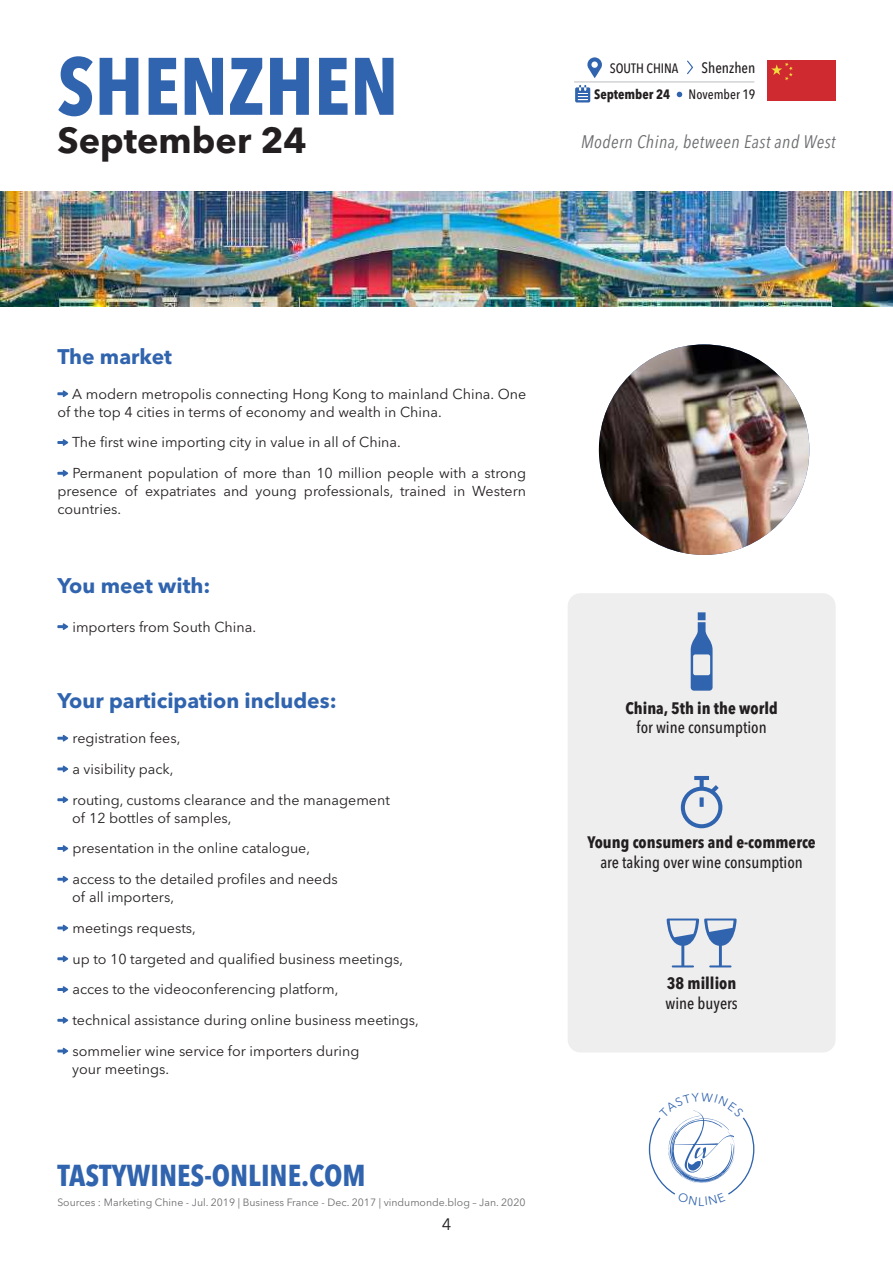
<style>
.page{position:relative;width:893px;height:1263px;background:#fff}
.page>*{position:absolute;margin:0;border:0;box-sizing:border-box;transform-origin:0 0}
.t1{font:700 condensed 80.55px "Avenir Next LT Pro";color:#3164ae}
.t2{font:700 36px "Avenir Next LT Pro";color:#231f20}
.t3{font:700 condensed 30px "Avenir Next LT Pro";color:#3164ae}
.t4{font:700 21px "Avenir Next LT Pro";color:#3164ae}
.t5{font:italic condensed 18px "Avenir Next LT Pro";letter-spacing:.025em;color:#6c6d70}
.t6{font:500 condensed 16.5px "Avenir Next LT Pro";color:#231f20}
.t7{font:700 condensed 16.5px "Avenir Next LT Pro";color:#231f20}
.t8{font:16.5px "Avenir Next LT Pro";color:#231f20}
.t9{font:500 condensed 15px "Avenir Next LT Pro";color:#231f20}
.t10{font:14.25px/30.8px "Avenir Next LT Pro";color:#231f20}
.t11{font:500 condensed 13.5px "Avenir Next LT Pro";color:#231f20}
.t12{font:700 condensed 13.5px "Avenir Next LT Pro";color:#231f20}
.t13{font:10.5px "Avenir Next LT Pro";color:#6c6d70}
</style>
<div class="page">
<div style="left:568px;top:593px;width:268px;height:459px;background:#eeeeef;border-radius:13px"></div>
<img style="left:0;top:191px;width:893px;height:115px">
<div style="left:767px;top:60px;width:69px;height:41px;background:#cf2a30"></div>
<svg style="left:771px;top:63px;width:22px;height:18px"></svg>
<svg style="left:687px;top:60px;width:6px;height:15px"></svg>
<svg style="left:677px;top:92px;width:5px;height:5px"></svg>
<hr style="left:574px;top:81px;width:180px;height:2px;background:#d1d2d4">
<svg style="left:587px;top:57px;width:15px;height:21px"></svg>
<svg style="left:575px;top:85px;width:15px;height:17px"></svg>
<svg style="left:691px;top:612px;width:22px;height:79px"></svg>
<svg style="left:667px;top:918px;width:70px;height:49px"></svg>
<svg style="left:681px;top:776px;width:41px;height:52px"></svg>
<svg style="left:700px;top:797px;width:4px;height:10px"></svg>
<svg style="left:57px;top:390px;width:11px;height:7px"></svg>
<svg style="left:57px;top:439px;width:11px;height:7px"></svg>
<svg style="left:57px;top:470px;width:11px;height:7px"></svg>
<svg style="left:57px;top:623px;width:11px;height:7px"></svg>
<img style="left:599px;top:344px;width:210px;height:211px;border-radius:105px">
<svg style="left:57px;top:735px;width:11px;height:7px"></svg>
<svg style="left:57px;top:765px;width:11px;height:7px"></svg>
<svg style="left:57px;top:796px;width:11px;height:7px"></svg>
<svg style="left:57px;top:845px;width:11px;height:7px"></svg>
<svg style="left:57px;top:876px;width:11px;height:7px"></svg>
<svg style="left:57px;top:924px;width:11px;height:7px"></svg>
<svg style="left:57px;top:955px;width:11px;height:7px"></svg>
<svg style="left:57px;top:986px;width:11px;height:7px"></svg>
<svg style="left:57px;top:1017px;width:11px;height:7px"></svg>
<svg style="left:57px;top:1047px;width:11px;height:8px"></svg>
<svg style="left:648px;top:1110px;width:107px;height:85px"></svg>
<h1 class="t1" style="left:57px;top:37px;width:343px">SHENZHEN</h1>
<h2 class="t2" style="left:57px;top:118px;width:251px">September 24</h2>
<p class="t11" style="left:610px;top:60px;width:70px">SOUTH CHINA</p>
<p class="t9" style="left:701px;top:58px;width:55px">Shenzhen</p>
<p class="t12" style="left:594px;top:86px;width:78px">September 24</p>
<p class="t11" style="left:689px;top:86px;width:68px">November 19</p>
<p class="t5" style="left:581px;top:130px;width:256px">Modern China, between East and West</p>
<h3 class="t4" style="left:57px;top:343px;width:116px">The market</h3>
<p class="t10" style="left:57px;top:385px;width:470px;line-height:18px;text-indent:15px">A modern metropolis connecting Hong Kong to mainland China. One of the top 4 cities in terms of economy and wealth in China.</p>
<p class="t10" style="left:72px;top:427px;width:456px">The first wine importing city in value in all of China.<br>Permanent population of more than 10 million people with a strong</p>
<p class="t10" style="left:57px;top:482px;width:470px;line-height:18px">presence of expatriates and young professionals, trained in Western countries.</p>
<h3 class="t4" style="left:57px;top:573px;width:155px">You meet with:</h3>
<p class="t10" style="left:72px;top:611px;width:185px">importers from South China.</p>
<h3 class="t4" style="left:57px;top:688px;width:281px">Your participation includes:</h3>
<p class="t10" style="left:72px;top:723px;width:319px">registration fees,<br>a visibility pack,<br>routing, customs clearance and the management</p>
<p class="t10" style="left:72px;top:802px;width:267px">of 12 bottles of samples,<br>presentation in the online catalogue, access to the detailed profiles and needs</p>
<p class="t10" style="left:72px;top:882px;width:348px">of all importers,<br>meetings requests,<br>up to 10 targeted and qualified business meetings, acces to the videoconferencing platform,<br>technical assistance during online business meetings, sommelier wine service for importers during</p>
<p class="t10" style="left:72px;top:1053px;width:98px">your meetings.</p>
<h3 class="t3" style="left:57px;top:1157px;width:310px">TASTYWINES-ONLINE.COM</h3>
<p class="t13" style="left:57px;top:1196px;width:470px">Sources : Marketing Chine - Jul. 2019 | Business France - Dec. 2017 | vindumonde.blog – Jan. 2020</p>
<p class="t8" style="left:442px;top:1214px;width:11px">4</p>
<p class="t7" style="left:625px;top:698px;width:154px">China, 5th in the world</p>
<p class="t6" style="left:637px;top:718px;width:132px">for wine consumption</p>
<p class="t7" style="left:587px;top:832px;width:230px">Young consumers and e-commerce</p>
<p class="t6" style="left:600px;top:852px;width:204px">are taking over wine consumption</p>
<p class="t7" style="left:667px;top:973px;width:71px">38 million</p>
<p class="t6" style="left:665px;top:993px;width:74px">wine buyers</p>
</div>
